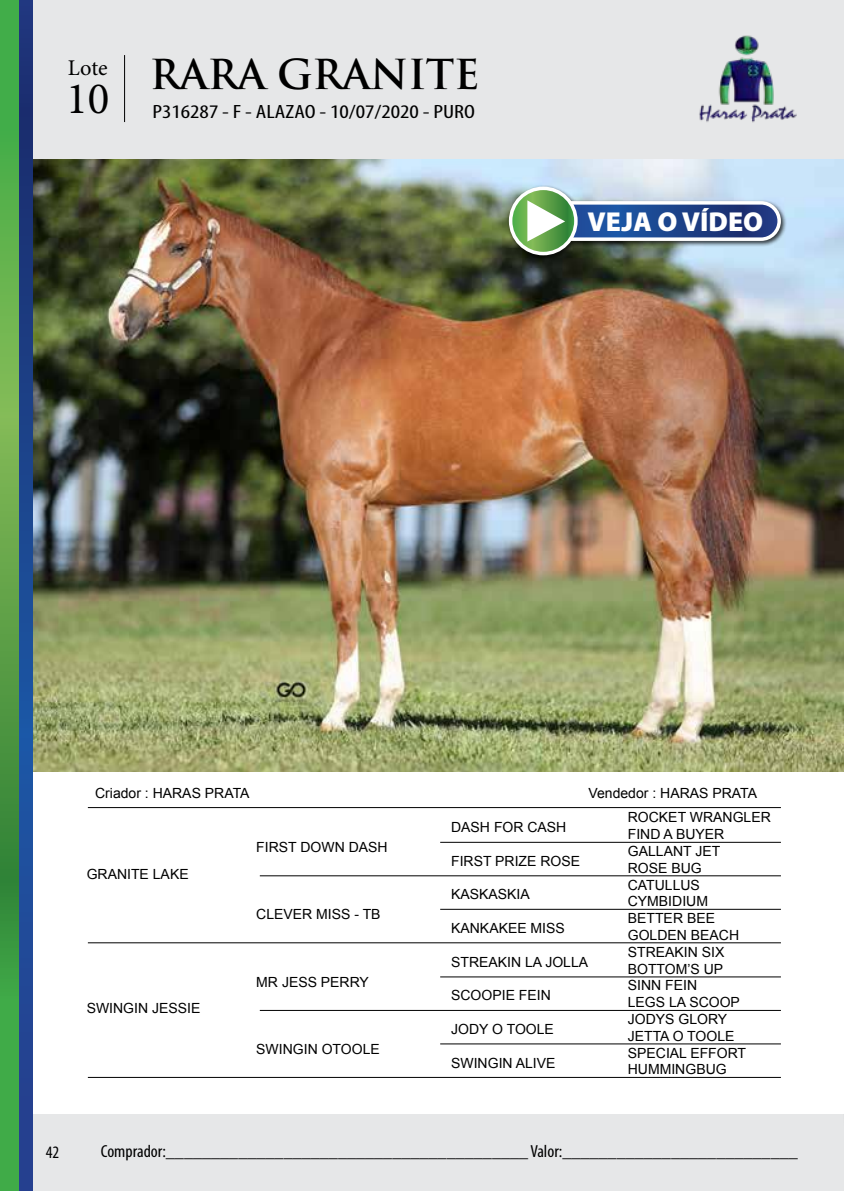
<style>
.page{position:relative;width:844px;height:1191px;background:#fff}
.page>*{position:absolute;margin:0;border:0;box-sizing:border-box;transform-origin:0 0}
.t1{font:44.98px "Minion Pro";color:#000}
.t2{font:700 40.25px "Trajan Pro";letter-spacing:-.01em;color:#000}
.t3{font:900 27.47px "Myriad Pro";color:#fff}
.t4{font:22.4px "Minion Pro";color:#000}
.t5{font:condensed 19.25px "Myriad Pro";color:#000;scale:1.27 1}
.t6{font:condensed 17.5px "Myriad Pro";color:#000}
.t7{font:14px/16.8px "Arial";color:#000}
</style>
<div class="page">
<div style="left:33px;top:0;width:810px;height:160px;background:#e6e7e8"></div>
<div style="left:0;top:1114px;width:843px;height:77px;background:#e6e7e8"></div>
<hr style="left:88px;top:807px;width:692px;height:1px;background:#000">
<hr style="left:88px;top:942px;width:692px;height:1px;background:#000">
<hr style="left:260px;top:875px;width:520px;height:1px;background:#000">
<hr style="left:260px;top:1010px;width:520px;height:1px;background:#000">
<hr style="left:440px;top:842px;width:340px;height:1px;background:#000">
<hr style="left:440px;top:909px;width:340px;height:1px;background:#000">
<hr style="left:440px;top:976px;width:340px;height:1px;background:#000">
<hr style="left:440px;top:1043px;width:340px;height:1px;background:#000">
<hr style="left:88px;top:1077px;width:692px;height:1px;background:#000">
<svg style="left:843px;top:1114px;width:1px;height:77px"></svg>
<img style="left:687px;top:27px;width:117px;height:95px">
<img style="left:33px;top:160px;width:810px;height:611px">
<hr style="left:124px;top:55px;width:1px;height:67px;background:#000">
<svg style="left:18px;top:0;width:15px;height:1191px;background:#214988"></svg>
<svg style="left:0;top:0;width:18px;height:1191px;background:#52a648"></svg>
<div style="left:507px;top:185px;width:280px;height:77px;background:#000;opacity:.75"></div>
<svg style="left:543px;top:203px;width:236px;height:36px;background:#1e448b"></svg>
<div style="left:541px;top:201px;width:239px;height:40px;border:4px solid #fff;border-radius:18px"></div>
<svg style="left:510px;top:188px;width:65px;height:65px;background:#6daf5d"></svg>
<div style="left:508px;top:187px;width:69px;height:68px;border:4px solid #fff;border-radius:50%"></div>
<svg style="left:527px;top:200px;width:38px;height:41px"></svg>
<h3 class="t4" style="left:68px;top:53px;width:41px">Lote</h3>
<h1 class="t1" style="left:66px;top:68px;width:45px">10</h1>
<h2 class="t2" style="left:150px;top:50px;width:331px">RARA GRANITE</h2>
<h3 class="t5" style="left:152px;top:100px;width:255px">P316287 - F - ALAZAO - 10/07/2020 - PURO</h3>
<h3 class="t3" style="left:587px;top:203px;width:177px">VEJA O VÍDEO</h3>
<p class="t7" style="left:95px;top:784px;width:156px">Criador : HARAS PRATA</p>
<p class="t7" style="left:588px;top:784px;width:170px">Vendedor : HARAS PRATA</p>
<p class="t7" style="left:87px;top:865px;width:103px">GRANITE LAKE</p>
<p class="t7" style="left:87px;top:1000px;width:115px">SWINGIN JESSIE</p>
<p class="t7" style="left:256px;top:839px;width:133px">FIRST DOWN DASH</p>
<p class="t7" style="left:256px;top:906px;width:126px">CLEVER MISS - TB</p>
<p class="t7" style="left:256px;top:973px;width:114px">MR JESS PERRY</p>
<p class="t7" style="left:256px;top:1040px;width:125px">SWINGIN OTOOLE</p>
<p class="t7" style="left:451px;top:819px;width:117px">DASH FOR CASH</p>
<p class="t7" style="left:451px;top:852px;width:130px">FIRST PRIZE ROSE</p>
<p class="t7" style="left:451px;top:886px;width:80px">KASKASKIA</p>
<p class="t7" style="left:451px;top:920px;width:115px">KANKAKEE MISS</p>
<p class="t7" style="left:451px;top:953px;width:138px">STREAKIN LA JOLLA</p>
<p class="t7" style="left:451px;top:987px;width:101px">SCOOPIE FEIN</p>
<p class="t7" style="left:451px;top:1020px;width:104px">JODY O TOOLE</p>
<p class="t7" style="left:451px;top:1054px;width:106px">SWINGIN ALIVE</p>
<p class="t7" style="left:627px;top:809px;width:144px">ROCKET WRANGLER<br>FIND A BUYER<br>GALLANT JET<br>ROSE BUG<br>CATULLUS<br>CYMBIDIUM<br>BETTER BEE<br>GOLDEN BEACH<br>STREAKIN SIX<br>BOTTOM’S UP<br>SINN FEIN<br>LEGS LA SCOOP<br>JODYS GLORY<br>JETTA O TOOLE<br>SPECIAL EFFORT<br>HUMMINGBUG</p>
<p class="t6" style="left:46px;top:1141px;width:15px">42</p>
<p class="t6" style="left:101px;top:1140px;width:698px">Comprador:________________________________________ Valor:__________________________</p>
</div>
